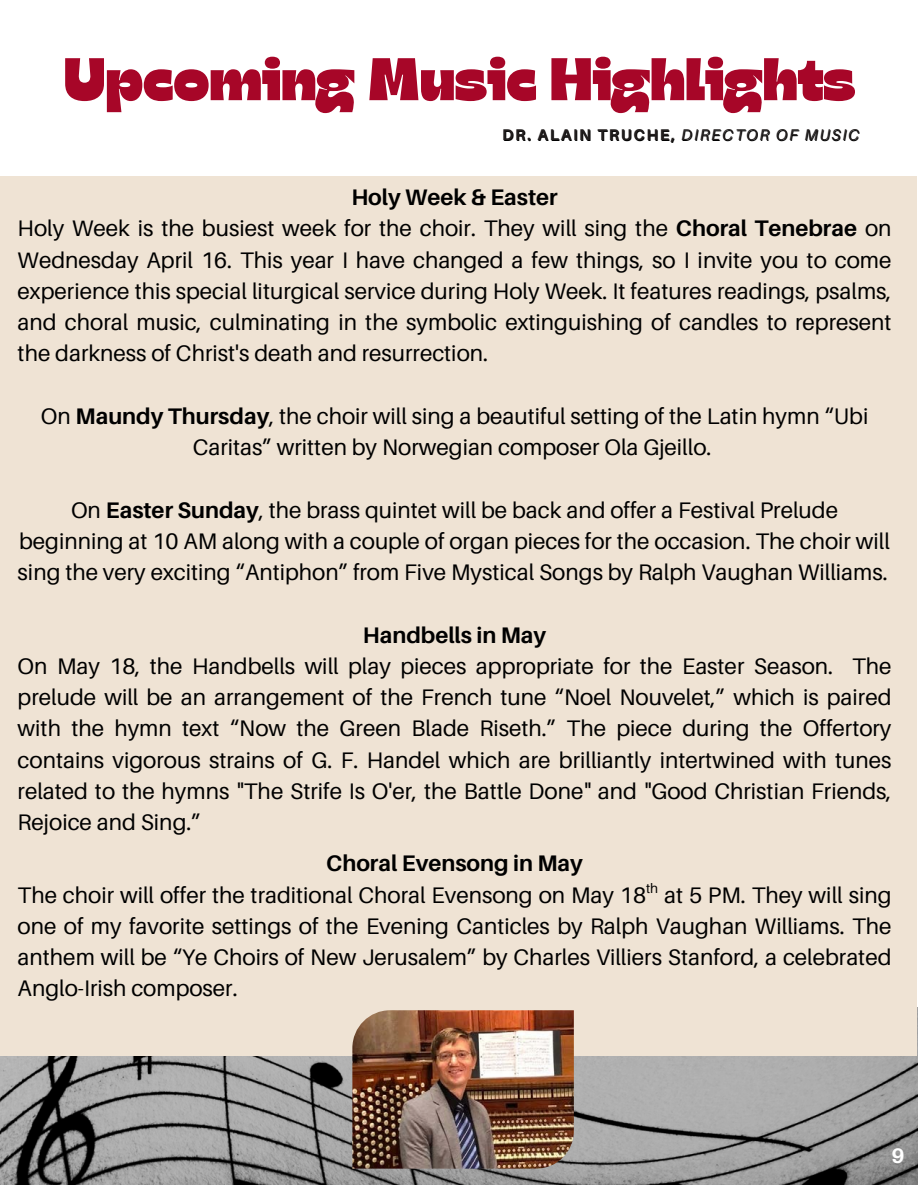
<style>
.page{position:relative;width:918px;height:1188px;background:#fff}
.page>*{position:absolute;margin:0;border:0;box-sizing:border-box;transform-origin:0 0}
.t1{font:60px "Gulfs Display";color:#a70628}
.t2{font:22.5px/31.2px "Aileron";color:#000}
.t3{font:700 21px "Aileron";color:#fff}
.t4{font:700 15.6px "Aileron";letter-spacing:.11em;color:#000}
.t5{font:13.5px "Aileron";color:#000}
.s1{font-weight:400;font-style:italic}
.s2{font-weight:700}
</style>
<div class="page">
<img style="left:0;top:1008px;width:918px;height:176px">
<div style="left:0;top:177px;width:917px;height:879px;background:#efe3d4"></div>
<img style="left:352px;top:1010px;width:222px;height:159px">
<p class="t1" style="left:64px;top:40px;width:793px">Upcoming Music Highlights</p>
<p class="t4" style="left:503px;top:126px;width:359px">DR. ALAIN TRUCHE, <span class="s1">DIRECTOR OF MUSIC</span></p>
<p class="t2" style="left:18px;top:181px;width:875px;text-indent:334px"><span class="s2">Holy Week &amp; Easter<br></span>Holy Week is the busiest week for the choir. They will sing the <span class="s2">Choral Tenebrae</span> on Wednesday April 16. This year I have changed a few things, so I invite you to come experience this special liturgical service during Holy Week. It features readings, psalms, and choral music, culminating in the symbolic extinguishing of candles to represent the darkness of Christ's death and resurrection.</p>
<h2 class="t2" style="left:41px;top:400px;width:829px;text-align:center">On <span class="s2">Maundy Thursday</span>, the choir will sing a beautiful setting of the Latin hymn “Ubi<br>Caritas” written by Norwegian composer Ola Gjeillo.</h2>
<h2 class="t2" style="left:18px;top:494px;width:874px;text-align:center">On <span class="s2">Easter Sunday</span>, the brass quintet will be back and offer a Festival Prelude beginning at 10 AM along with a couple of organ pieces for the occasion. The choir will sing the very exciting “Antiphon” from Five Mystical Songs by Ralph Vaughan Williams.</h2>
<h2 class="t2" style="left:18px;top:619px;width:875px;text-indent:345px"><span class="s2">Handbells in May<br></span>On May 18, the Handbells will play pieces appropriate for the Easter Season. The prelude will be an arrangement of the French tune “Noel Nouvelet,” which is paired with the hymn text “Now the Green Blade Riseth.” The piece during the Offertory contains vigorous strains of G. F. Handel which are brilliantly intertwined with tunes related to the hymns "The Strife Is O'er, the Battle Done" and "Good Christian Friends, Rejoice and Sing.”</h2>
<h2 class="t2" style="left:18px;top:847px;width:875px;text-indent:309px"><span class="s2">Choral Evensong in May<br></span>The choir will offer the traditional Choral Evensong on May 18 at 5 PM. They will sing one of my favorite settings of the Evening Canticles by Ralph Vaughan Williams. The anthem will be “Ye Choirs of New Jerusalem” by Charles Villiers Stanford, a celebrated Anglo-Irish composer.</h2>
<h2 class="t5" style="left:646px;top:880px;width:14px">th</h2>
<p class="t3" style="left:892px;top:1142px;width:15px">9</p>
</div>
